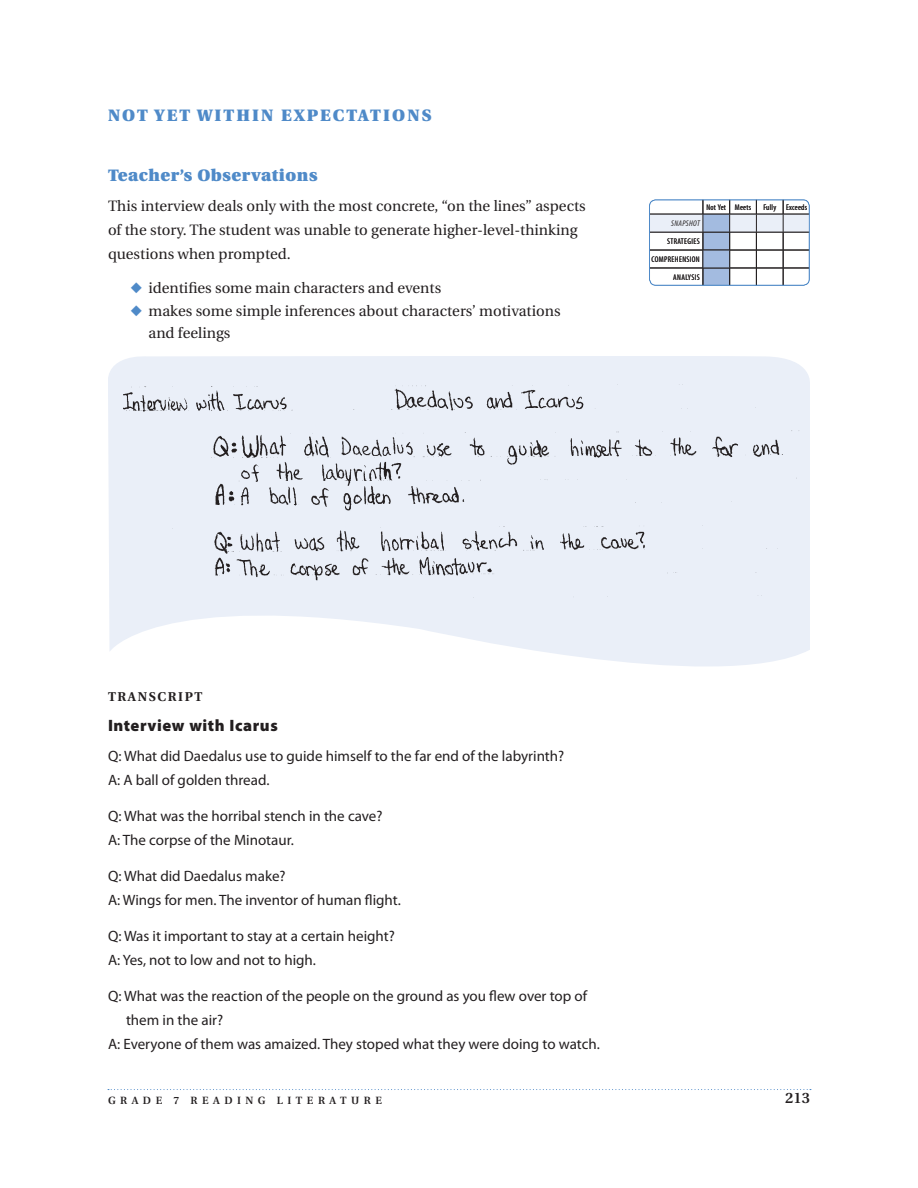
<style>
.page{position:relative;width:918px;height:1188px;background:#fff}
.page>*{position:absolute;margin:0;border:0;box-sizing:border-box;transform-origin:0 0}
.t1{font:900 16.5px "Utopia";letter-spacing:.13em;color:#4f8ac8}
.t2{font:900 16.5px "Utopia";letter-spacing:.035em;color:#4f8ac8}
.t3{font:900 16.5px "Myriad Pro";letter-spacing:.03em;color:#231f20}
.t4{font:15px/24px "Myriad Pro";color:#231f20}
.t5{font:15px/24px "Utopia";color:#231f20}
.t6{font:600 15px "Utopia";color:#231f20}
.t7{font:700 12.75px "Utopia";letter-spacing:.125em;color:#231f20}
.t8{font:600 10.5px "Utopia";letter-spacing:.43em;color:#231f20}
.t9{font:condensed 8.25px "Myriad Pro";letter-spacing:.025em;color:#231f20}
.t10{font:condensed 8.25px "Myriad Pro";letter-spacing:.045em;color:#231f20}
.t11{font:italic condensed 8.25px "Myriad Pro";letter-spacing:.045em;color:#231f20}
.s1{color:#4f8ac8}
</style>
<div class="page">
<svg style="left:108px;top:1089px;width:703px;height:1px"></svg>
<svg style="left:108px;top:356px;width:702px;height:311px;fill:#eaeff8"></svg>
<img style="left:123px;top:384px;width:676px;height:214px">
<svg style="left:649px;top:199px;width:161px;height:87px"></svg>
<p class="t1" style="left:108px;top:105px;width:276px">Not Yet Within Expectations</p>
<p class="t2" style="left:108px;top:165px;width:211px">Teacher’s Observations</p>
<p class="t5" style="left:108px;top:194px;width:479px">This interview deals only with the most concrete, “on the lines” aspects of the story. The student was unable to generate higher-level-thinking questions when prompted.</p>
<p class="t5" style="left:130px;top:276px;width:312px"><span class="s1">◆</span> identifies some main characters and events</p>
<p class="t5" style="left:148px;top:299px;width:414px;line-height:22.5px;text-indent:-18px"><span class="s1">◆</span> makes some simple inferences about characters’ motivations and feelings</p>
<p class="t9" style="left:707px;top:202px;width:46px">NOT YET MEETS</p>
<p class="t9" style="left:763px;top:202px;width:45px">FULLY EXCEEDS</p>
<p class="t11" style="left:671px;top:218px;width:30px">SNAPSHOT</p>
<p class="t10" style="left:667px;top:237px;width:31px">STRATEGIES</p>
<p class="t10" style="left:652px;top:255px;width:49px">COMPREHENSION</p>
<p class="t9" style="left:673px;top:273px;width:27px">ANALYSIS</p>
<p class="t7" style="left:108px;top:689px;width:96px">TRANSCRIPT</p>
<p class="t3" style="left:108px;top:716px;width:171px">Interview with Icarus</p>
<p class="t4" style="left:108px;top:744px;width:458px">Q: What did Daedalus use to guide himself to the far end of the labyrinth?<br>A: A ball of golden thread.</p>
<p class="t4" style="left:108px;top:804px;width:276px">Q: What was the horribal stench in the cave?<br>A: The corpse of the Minotaur.</p>
<p class="t4" style="left:108px;top:864px;width:294px">Q: What did Daedalus make?<br>A: Wings for men. The inventor of human flight.</p>
<p class="t4" style="left:108px;top:924px;width:288px">Q: Was it important to stay at a certain height?<br>A: Yes, not to low and not to high.</p>
<p class="t4" style="left:108px;top:984px;width:481px">Q: What was the reaction of the people on the ground as you flew over top of</p>
<p class="t4" style="left:126px;top:1008px;width:99px">them in the air?</p>
<p class="t4" style="left:108px;top:1032px;width:493px">A: Everyone of them was amaized. They stoped what they were doing to watch.</p>
<p class="t8" style="left:108px;top:1094px;width:276px">GRADE 7 READING LITERATURE</p>
<p class="t6" style="left:785px;top:1090px;width:26px">213</p>
</div>
